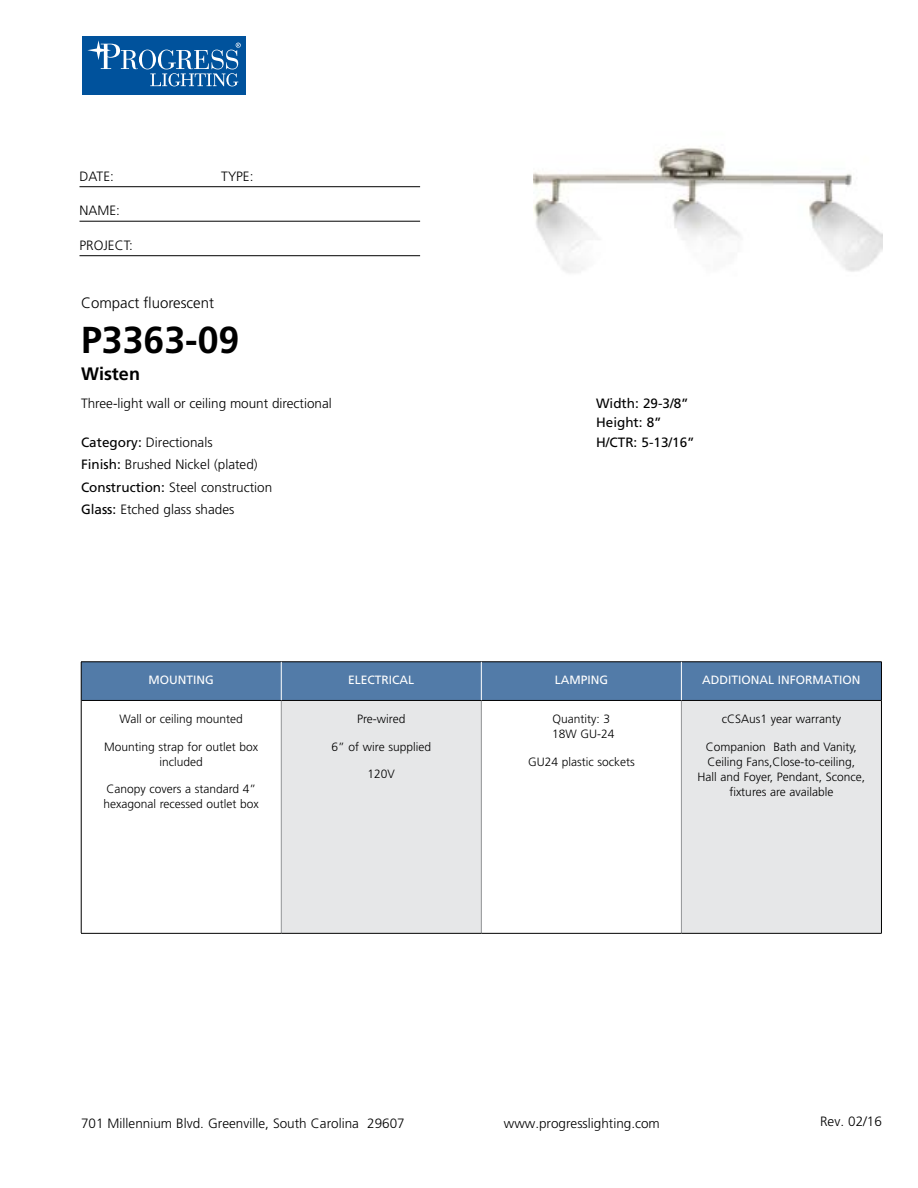
<style>
.page{position:relative;width:918px;height:1188px;background:#fff}
.page>*{position:absolute;margin:0;border:0;box-sizing:border-box;transform-origin:0 0}
.t1{font:700 37.5px "Frutiger LT Std";color:#000}
.t2{font:700 18px "Frutiger LT Std";color:#000}
.t3{font:300 15px "Frutiger LT Std";color:#000}
.t4{font:300 13.5px/22.5px "Frutiger LT Std";color:#000}
.t5{font:13.5px/19.5px "Frutiger LT Std";color:#000}
.t6{font:300 12px/15px "Frutiger LT Std";color:#000;text-align:center}
.t7{font:12px "Frutiger LT Std";color:#fff}
.s1{font-weight:400}
</style>
<div class="page">
<div style="left:82px;top:36px;width:164px;height:59px;background:#00529c"></div>
<svg style="left:139px;top:50px;width:17px;height:19px"></svg>
<div style="left:142px;top:50px;width:11px;height:19px;background:#00529c;border-radius:50%"></div>
<svg style="left:87px;top:40px;width:51px;height:29px"></svg>
<svg style="left:150px;top:43px;width:91px;height:43px"></svg>
<hr style="left:80px;top:186px;width:340px;height:1px;background:#000">
<hr style="left:80px;top:221px;width:340px;height:1px;background:#000">
<hr style="left:80px;top:255px;width:340px;height:1px;background:#000">
<div style="left:82px;top:663px;width:799px;height:37px;background:#527ba8"></div>
<div style="left:281px;top:700px;width:200px;height:233px;background:#e6e7e8"></div>
<div style="left:681px;top:700px;width:200px;height:233px;background:#e6e7e8"></div>
<hr style="left:281px;top:701px;width:1px;height:232px;background:#939598">
<hr style="left:481px;top:701px;width:1px;height:232px;background:#939598">
<hr style="left:681px;top:701px;width:1px;height:232px;background:#939598">
<hr style="left:81px;top:700px;width:200px;height:1px;background:#000">
<hr style="left:281px;top:700px;width:200px;height:1px;background:#000">
<hr style="left:481px;top:700px;width:200px;height:1px;background:#000">
<hr style="left:681px;top:700px;width:200px;height:1px;background:#000">
<hr style="left:81px;top:933px;width:200px;height:1px;background:#000">
<hr style="left:281px;top:933px;width:200px;height:1px;background:#000">
<hr style="left:481px;top:933px;width:200px;height:1px;background:#000">
<hr style="left:681px;top:933px;width:201px;height:1px;background:#000">
<hr style="left:81px;top:662px;width:200px;height:1px;background:#000">
<hr style="left:81px;top:662px;width:1px;height:38px;background:#000">
<hr style="left:281px;top:662px;width:200px;height:1px;background:#000">
<hr style="left:481px;top:662px;width:200px;height:1px;background:#000">
<hr style="left:681px;top:662px;width:201px;height:1px;background:#000">
<hr style="left:881px;top:662px;width:1px;height:38px;background:#000">
<hr style="left:81px;top:700px;width:1px;height:233px;background:#000">
<hr style="left:881px;top:700px;width:1px;height:233px;background:#000">
<hr style="left:281px;top:662px;width:1px;height:38px;background:#fff">
<hr style="left:681px;top:662px;width:1px;height:38px;background:#fff">
<hr style="left:481px;top:662px;width:1px;height:38px;background:#fff">
<img style="left:533px;top:148px;width:349px;height:125px">
<p class="t4" style="left:80px;top:165px;width:36px">DATE:</p>
<p class="t4" style="left:221px;top:165px;width:34px">TYPE:</p>
<p class="t4" style="left:80px;top:200px;width:42px">NAME:</p>
<p class="t4" style="left:80px;top:234px;width:55px">PROJECT:</p>
<p class="t3" style="left:81px;top:294px;width:135px">Compact fluorescent</p>
<h1 class="t1" style="left:81px;top:318px;width:160px">P3363-09</h1>
<h2 class="t2" style="left:81px;top:363px;width:61px">Wisten</h2>
<p class="t4" style="left:81px;top:392px;width:252px">Three-light wall or ceiling mount directional</p>
<p class="t4" style="left:81px;top:431px;width:193px"><span class="s1">Category:</span> Directionals<br><span class="s1">Finish:</span> Brushed Nickel (plated)<br><span class="s1">Construction:</span> Steel construction<br><span class="s1">Glass:</span> Etched glass shades</p>
<p class="t5" style="left:596px;top:393px;width:100px">Width: 29-3/8”<br>Height: 8”<br>H/CTR: 5-13/16”</p>
<p class="t7" style="left:149px;top:673px;width:67px">MOUNTING</p>
<p class="t7" style="left:348px;top:673px;width:68px">ELECTRICAL</p>
<p class="t7" style="left:555px;top:673px;width:55px">LAMPING</p>
<p class="t7" style="left:702px;top:673px;width:160px">ADDITIONAL INFORMATION</p>
<p class="t6" style="left:120px;top:711px;width:125px">Wall or ceiling mounted</p>
<p class="t6" style="left:104px;top:739px;width:156px">Mounting strap for outlet box included</p>
<p class="t6" style="left:104px;top:782px;width:157px;text-align:left">Canopy covers a standard 4” hexagonal recessed outlet box</p>
<p class="t6" style="left:357px;top:712px;width:50px">Pre-wired</p>
<p class="t6" style="left:332px;top:739px;width:101px">6” of wire supplied</p>
<p class="t6" style="left:368px;top:767px;width:29px">120V</p>
<p class="t6" style="left:552px;top:712px;width:64px;text-align:left">Quantity: 3<br>18W GU-24</p>
<p class="t6" style="left:528px;top:754px;width:108px">GU24 plastic sockets</p>
<p class="t6" style="left:722px;top:712px;width:121px">cCSAus1 year warranty</p>
<p class="t6" style="left:698px;top:739px;width:169px">Companion Bath and Vanity,<br>Ceiling Fans,Close-to-ceiling,<br>Hall and Foyer, Pendant, Sconce, fixtures are available</p>
<p class="t4" style="left:81px;top:1112px;width:325px">701 Millennium Blvd. Greenville, South Carolina 29607</p>
<p class="t4" style="left:504px;top:1112px;width:158px">www.progresslighting.com</p>
<p class="t4" style="left:820px;top:1110px;width:63px">Rev. 02/16</p>
</div>
